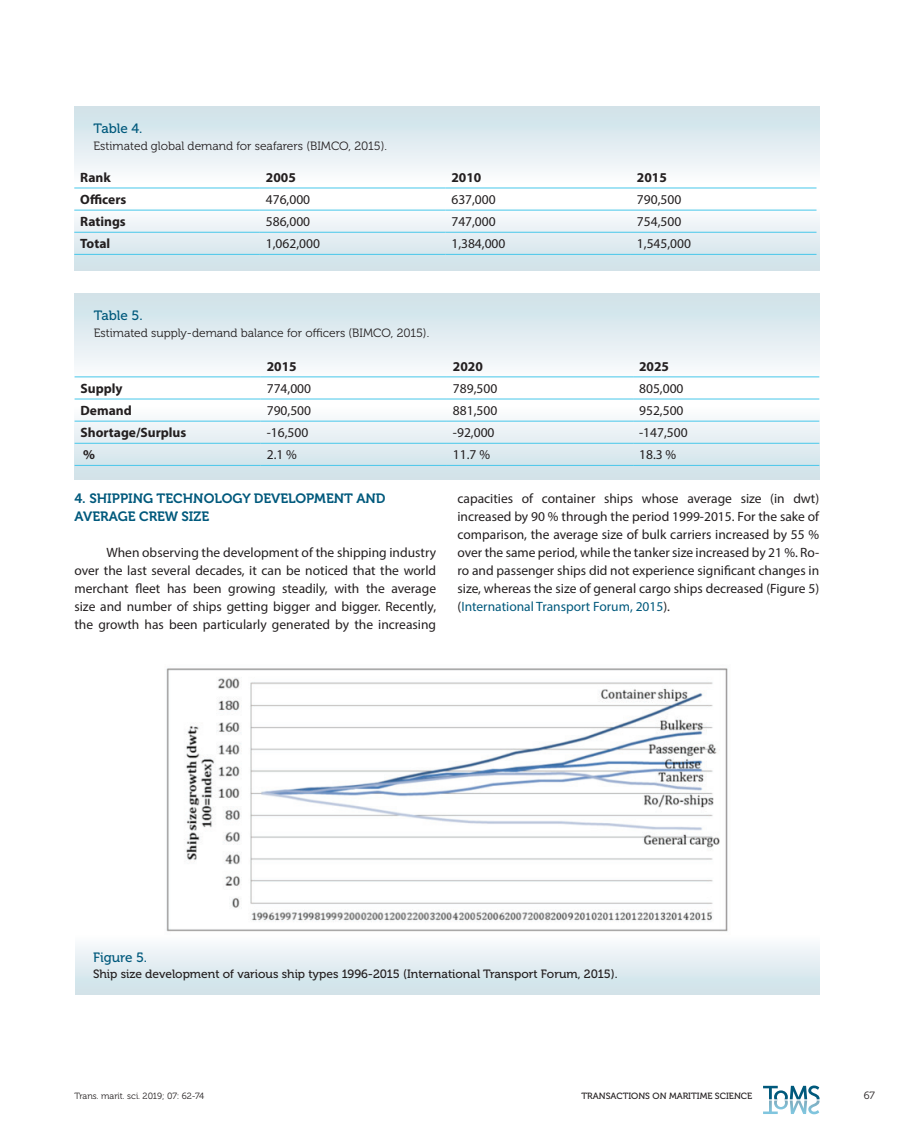
<style>
.page{position:relative;width:915px;height:1127px;background:#fff}
.page>*{position:absolute;margin:0;border:0;box-sizing:border-box;transform-origin:0 0}
.t1{font:13.5px/18px "Myriad Pro";color:#231f20;text-align:justify}
.t2{font:700 13.5px "Myriad Pro";color:#231f20}
.t3{font:13.5px/18px "Museo 700";color:#00597c}
.t4{font:13.5px "Museo 500";color:#00597c}
.t5{font:12px "Museo 300";color:#231f20}
.t6{font:12px "Museo 500";color:#231f20}
.t7{font:10.5px "Museo 300";color:#231f20}
.t8{font:9px "Museo 300";color:#231f20}
.t9{font:9px "Museo 500";color:#231f20}
.s1{color:#00597c}
</style>
<div class="page">
<svg style="left:763px;top:1085px;width:56px;height:29px"></svg>
<div style="left:74px;top:206px;width:744px;height:65px;background:linear-gradient(to bottom,#f4fafd,#c9e0e8)"></div>
<svg style="left:74px;top:419px;width:745px;height:60px;background:#ddebf0"></svg>
<div style="left:74px;top:106px;width:744px;height:77px;background:linear-gradient(to bottom,#cce0e7,#fbfcfd)"></div>
<div style="left:74px;top:293px;width:745px;height:87px;background:linear-gradient(to bottom,#cce0e7,#fbfcfd)"></div>
<hr style="left:74px;top:188px;width:186px;height:1px;background:#47c7ea">
<hr style="left:260px;top:188px;width:185px;height:1px;background:#47c7ea">
<hr style="left:445px;top:188px;width:185px;height:1px;background:#47c7ea">
<hr style="left:630px;top:188px;width:186px;height:1px;background:#47c7ea">
<hr style="left:74px;top:210px;width:186px;height:1px;background:#47c7ea">
<hr style="left:260px;top:210px;width:185px;height:1px;background:#47c7ea">
<hr style="left:445px;top:210px;width:185px;height:1px;background:#47c7ea">
<hr style="left:630px;top:210px;width:186px;height:1px;background:#47c7ea">
<hr style="left:74px;top:232px;width:186px;height:1px;background:#47c7ea">
<hr style="left:260px;top:232px;width:185px;height:1px;background:#47c7ea">
<hr style="left:445px;top:232px;width:185px;height:1px;background:#47c7ea">
<hr style="left:630px;top:232px;width:186px;height:1px;background:#47c7ea">
<hr style="left:74px;top:254px;width:186px;height:1px;background:#47c7ea">
<hr style="left:260px;top:254px;width:185px;height:1px;background:#47c7ea">
<hr style="left:445px;top:254px;width:185px;height:1px;background:#47c7ea">
<hr style="left:630px;top:254px;width:186px;height:1px;background:#47c7ea">
<hr style="left:75px;top:377px;width:186px;height:1px;background:#47c7ea">
<hr style="left:261px;top:377px;width:186px;height:1px;background:#47c7ea">
<hr style="left:447px;top:377px;width:186px;height:1px;background:#47c7ea">
<hr style="left:633px;top:377px;width:186px;height:1px;background:#47c7ea">
<hr style="left:75px;top:399px;width:186px;height:1px;background:#47c7ea">
<hr style="left:261px;top:399px;width:186px;height:1px;background:#47c7ea">
<hr style="left:447px;top:399px;width:186px;height:1px;background:#47c7ea">
<hr style="left:633px;top:399px;width:186px;height:1px;background:#47c7ea">
<hr style="left:75px;top:421px;width:186px;height:1px;background:#47c7ea">
<hr style="left:261px;top:421px;width:186px;height:1px;background:#47c7ea">
<hr style="left:447px;top:421px;width:186px;height:1px;background:#47c7ea">
<hr style="left:633px;top:421px;width:186px;height:1px;background:#47c7ea">
<hr style="left:75px;top:443px;width:186px;height:1px;background:#47c7ea">
<hr style="left:261px;top:443px;width:186px;height:1px;background:#47c7ea">
<hr style="left:447px;top:443px;width:186px;height:1px;background:#47c7ea">
<hr style="left:633px;top:443px;width:186px;height:1px;background:#47c7ea">
<hr style="left:75px;top:465px;width:186px;height:1px;background:#47c7ea">
<hr style="left:261px;top:465px;width:186px;height:1px;background:#47c7ea">
<hr style="left:447px;top:465px;width:186px;height:1px;background:#47c7ea">
<hr style="left:633px;top:465px;width:186px;height:1px;background:#47c7ea">
<img style="left:166px;top:668px;width:562px;height:264px">
<div style="left:76px;top:934px;width:743px;height:60px;background:linear-gradient(to bottom,#fdfcfe,#cde1e8)"></div>
<p class="t4" style="left:94px;top:121px;width:50px">Table 4.</p>
<p class="t5" style="left:94px;top:139px;width:295px">Estimated global demand for seafarers (BIMCO, 2015).</p>
<p class="t2" style="left:80px;top:169px;width:32px">Rank</p>
<p class="t2" style="left:266px;top:169px;width:31px">2005</p>
<p class="t2" style="left:451px;top:169px;width:31px">2010</p>
<p class="t2" style="left:636px;top:169px;width:31px">2015</p>
<p class="t2" style="left:80px;top:191px;width:48px">Officers</p>
<p class="t1" style="left:266px;top:190px;width:46px">476,000</p>
<p class="t1" style="left:451px;top:190px;width:46px">637,000</p>
<p class="t1" style="left:636px;top:190px;width:46px">790,500</p>
<p class="t2" style="left:80px;top:213px;width:47px">Ratings</p>
<p class="t1" style="left:266px;top:212px;width:46px">586,000</p>
<p class="t1" style="left:451px;top:212px;width:46px">747,000</p>
<p class="t1" style="left:636px;top:212px;width:46px">754,500</p>
<p class="t2" style="left:80px;top:235px;width:31px">Total</p>
<p class="t1" style="left:266px;top:235px;width:56px">1,062,000</p>
<p class="t1" style="left:451px;top:235px;width:56px">1,384,000</p>
<p class="t1" style="left:636px;top:235px;width:56px">1,545,000</p>
<p class="t4" style="left:94px;top:308px;width:50px">Table 5.</p>
<p class="t5" style="left:94px;top:326px;width:337px">Estimated supply-demand balance for officers (BIMCO, 2015).</p>
<p class="t2" style="left:267px;top:357px;width:31px">2015</p>
<p class="t2" style="left:453px;top:357px;width:31px">2020</p>
<p class="t2" style="left:639px;top:357px;width:31px">2025</p>
<p class="t2" style="left:81px;top:380px;width:44px">Supply</p>
<p class="t1" style="left:267px;top:379px;width:46px">774,000</p>
<p class="t1" style="left:453px;top:379px;width:46px">789,500</p>
<p class="t1" style="left:639px;top:379px;width:46px">805,000</p>
<p class="t2" style="left:81px;top:402px;width:53px">Demand</p>
<p class="t1" style="left:267px;top:401px;width:46px">790,500</p>
<p class="t1" style="left:453px;top:401px;width:46px">881,500</p>
<p class="t1" style="left:639px;top:401px;width:46px">952,500</p>
<p class="t2" style="left:81px;top:424px;width:107px">Shortage/Surplus</p>
<p class="t1" style="left:267px;top:423px;width:43px">-16,500</p>
<p class="t1" style="left:453px;top:423px;width:43px">-92,000</p>
<p class="t1" style="left:639px;top:423px;width:50px">-147,500</p>
<p class="t2" style="left:83px;top:446px;width:13px">%</p>
<p class="t1" style="left:267px;top:446px;width:32px">2.1 %</p>
<p class="t1" style="left:453px;top:446px;width:39px">11.7 %</p>
<p class="t1" style="left:639px;top:446px;width:39px">18.3 %</p>
<p class="t3" style="left:74px;top:490px;width:312px">4. SHIPPING TECHNOLOGY DEVELOPMENT AND<br>AVERAGE CREW SIZE</p>
<p class="t1" style="left:74px;top:544px;width:363px;text-indent:32px">When observing the development of the shipping industry over the last several decades, it can be noticed that the world merchant fleet has been growing steadily, with the average size and number of ships getting bigger and bigger. Recently, the growth has been particularly generated by the increasing</p>
<p class="t1" style="left:457px;top:490px;width:363px">capacities of container ships whose average size (in dwt) increased by 90 % through the period 1999-2015. For the sake of comparison, the average size of bulk carriers increased by 55 % over the same period, while the tanker size increased by 21 %. Ro&shy;ro and passenger ships did not experience significant changes in size, whereas the size of general cargo ships decreased (Figure 5) (<span class="s1">International Transport Forum, 2015</span>).</p>
<p class="t4" style="left:93px;top:950px;width:56px">Figure 5.</p>
<p class="t6" style="left:93px;top:968px;width:526px">Ship size development of various ship types 1996-2015 (International Transport Forum, 2015).</p>
<p class="t8" style="left:74px;top:1091px;width:131px">Trans. marit. sci. 2019; 07: 62-74</p>
<p class="t9" style="left:581px;top:1091px;width:172px">TRANSACTIONS ON MARITIME SCIENCE</p>
<p class="t7" style="left:863px;top:1090px;width:13px">67</p>
</div>
